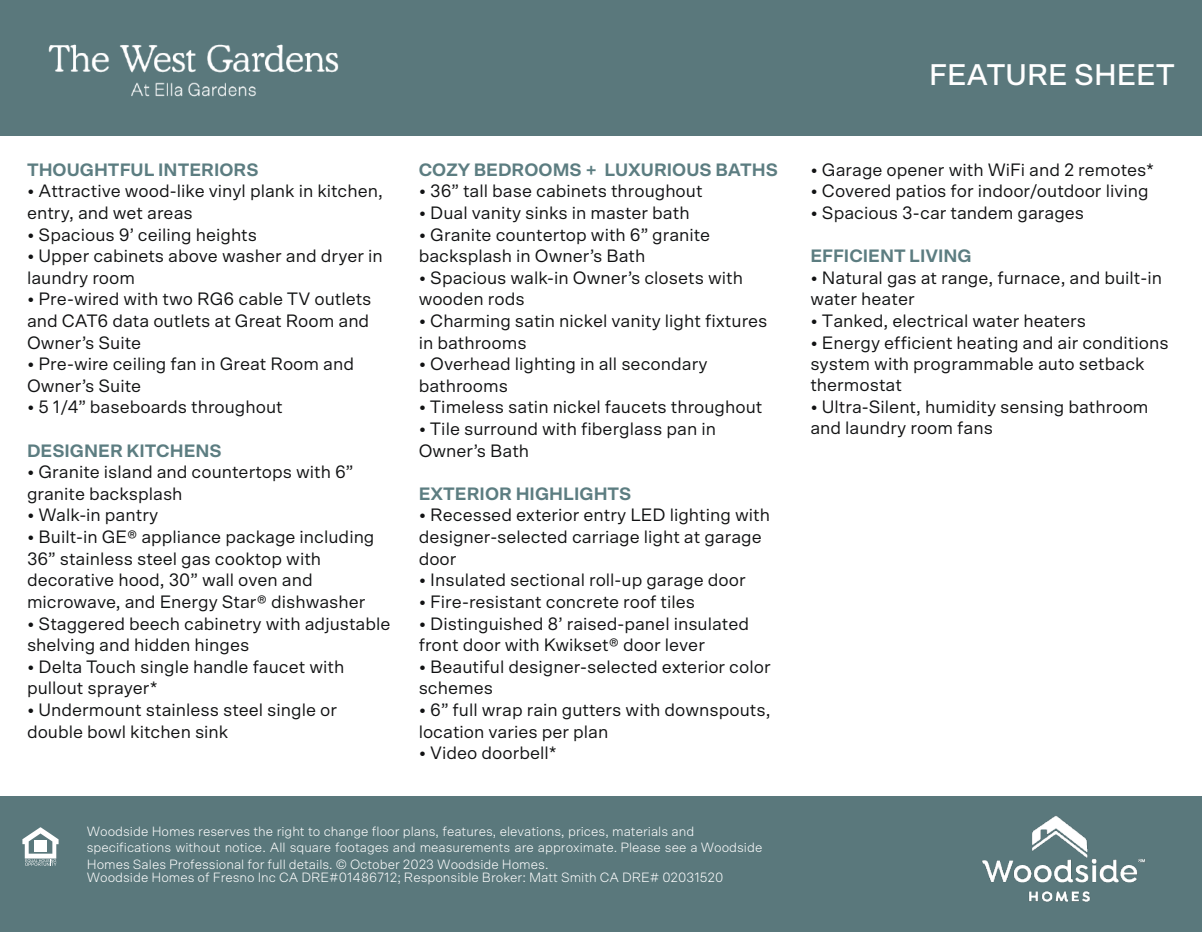
<style>
.page{position:relative;width:1202px;height:932px;background:#fff}
.page>*{position:absolute;margin:0;border:0;box-sizing:border-box;transform-origin:0 0}
.t1{font:500 30px "Scto Grotesk A";color:#fff}
.t2{font:18px/21.6px "Scto Grotesk A";color:#111213}
.t3{font:700 18px "Scto Grotesk A";color:#5c7d81}
.t4{font:300 13.5px/16.4px "Scto Grotesk A";color:#fff}
.s1{font-weight:700}
</style>
<div class="page">
<div style="left:0;top:0;width:1202px;height:135px;background:#5a787c"></div>
<div style="left:0;top:796px;width:1202px;height:136px;background:#5a787c"></div>
<img style="left:982px;top:816px;width:163px;height:86px">
<img style="left:48px;top:44px;width:291px;height:53px">
<svg style="left:22px;top:827px;width:37px;height:38px"></svg>
<p class="t3" style="left:27px;top:158px;width:233px">THOUGHTFUL INTERIORS</p>
<p class="t2" style="left:27px;top:180px;width:357px">• Attractive wood-like vinyl plank in kitchen, entry, and wet areas</p>
<p class="t2" style="left:27px;top:223px;width:231px">• Spacious 9’ ceiling heights</p>
<p class="t2" style="left:27px;top:245px;width:357px">• Upper cabinets above washer and dryer in laundry room</p>
<p class="t2" style="left:27px;top:288px;width:346px">• Pre-wired with two RG6 cable TV outlets and CAT6 data outlets at Great Room and<br>Owner’s Suite</p>
<p class="t2" style="left:27px;top:353px;width:328px">• Pre-wire ceiling fan in Great Room and<br>Owner’s Suite</p>
<p class="t2" style="left:27px;top:396px;width:257px">• 5 1/4” baseboards throughout</p>
<p class="t3" style="left:27px;top:439px;width:196px">DESIGNER KITCHENS</p>
<p class="t2" style="left:27px;top:461px;width:328px"><span class="s1">•</span> Granite island and countertops with 6” granite backsplash</p>
<p class="t2" style="left:27px;top:504px;width:133px">• Walk-in pantry</p>
<p class="t2" style="left:27px;top:526px;width:349px">• Built-in GE® appliance package including 36” stainless steel gas cooktop with decorative hood, 30” wall oven and microwave, and Energy Star® dishwasher</p>
<p class="t2" style="left:27px;top:612px;width:365px">• Staggered beech cabinetry with adjustable shelving and hidden hinges</p>
<p class="t2" style="left:27px;top:655px;width:319px">• Delta Touch single handle faucet with pullout sprayer*</p>
<p class="t2" style="left:27px;top:698px;width:311px">• Undermount stainless steel single or double bowl kitchen sink</p>
<p class="t3" style="left:418px;top:158px;width:361px">COZY BEDROOMS + LUXURIOUS BATHS</p>
<p class="t2" style="left:418px;top:180px;width:285px">• 36” tall base cabinets throughout</p>
<p class="t2" style="left:418px;top:202px;width:272px">• Dual vanity sinks in master bath</p>
<p class="t2" style="left:418px;top:223px;width:293px">• Granite countertop with 6” granite backsplash in Owner’s Bath</p>
<p class="t2" style="left:418px;top:266px;width:326px">• Spacious walk-in Owner’s closets with wooden rods</p>
<p class="t2" style="left:418px;top:310px;width:350px">• Charming satin nickel vanity light fixtures in bathrooms</p>
<p class="t2" style="left:418px;top:353px;width:290px">• Overhead lighting in all secondary bathrooms</p>
<p class="t2" style="left:418px;top:396px;width:345px">• Timeless satin nickel faucets throughout</p>
<p class="t2" style="left:418px;top:418px;width:299px">• Tile surround with fiberglass pan in<br>Owner’s Bath</p>
<p class="t3" style="left:418px;top:482px;width:214px">EXTERIOR HIGHLIGHTS</p>
<p class="t2" style="left:418px;top:504px;width:353px">• Recessed exterior entry LED lighting with designer-selected carriage light at garage door</p>
<p class="t2" style="left:418px;top:569px;width:328px">• Insulated sectional roll-up garage door</p>
<p class="t2" style="left:418px;top:590px;width:278px">• Fire-resistant concrete roof tiles</p>
<p class="t2" style="left:418px;top:612px;width:332px">• Distinguished 8’ raised-panel insulated front door with Kwikset® door lever</p>
<p class="t2" style="left:418px;top:655px;width:353px">• Beautiful designer-selected exterior color schemes</p>
<p class="t2" style="left:418px;top:698px;width:353px">• 6” full wrap rain gutters with downspouts, location varies per plan</p>
<p class="t2" style="left:418px;top:742px;width:140px">• Video doorbell*</p>
<p class="t4" style="left:87px;top:823px;width:677px">Woodside Homes reserves the right to change floor plans, features, elevations, prices, materials and specifications without notice. All square footages and measurements are approximate. Please see a Woodside<br>Homes Sales Professional for full details. © October 2023 Woodside Homes.</p>
<p class="t4" style="left:87px;top:868px;width:638px">Woodside Homes of Fresno Inc CA DRE#01486712; Responsible Broker: Matt Smith CA DRE# 02031520</p>
<h1 class="t1" style="left:929px;top:56px;width:247px">FEATURE SHEET</h1>
<p class="t2" style="left:810px;top:158px;width:345px">• Garage opener with WiFi and 2 remotes*</p>
<p class="t2" style="left:810px;top:180px;width:340px">• Covered patios for indoor/outdoor living</p>
<p class="t2" style="left:810px;top:202px;width:275px">• Spacious 3-car tandem garages</p>
<p class="t3" style="left:810px;top:245px;width:163px">EFFICIENT LIVING</p>
<p class="t2" style="left:810px;top:267px;width:353px;line-height:20.9px">• Natural gas at range, furnace, and built-in water heater</p>
<p class="t2" style="left:810px;top:310px;width:277px">• Tanked, electrical water heaters</p>
<p class="t2" style="left:810px;top:332px;width:360px;line-height:21.1px">• Energy efficient heating and air conditions system with programmable auto setback thermostat</p>
<p class="t2" style="left:810px;top:396px;width:340px;line-height:20.9px">• Ultra-Silent, humidity sensing bathroom and laundry room fans</p>
</div>
